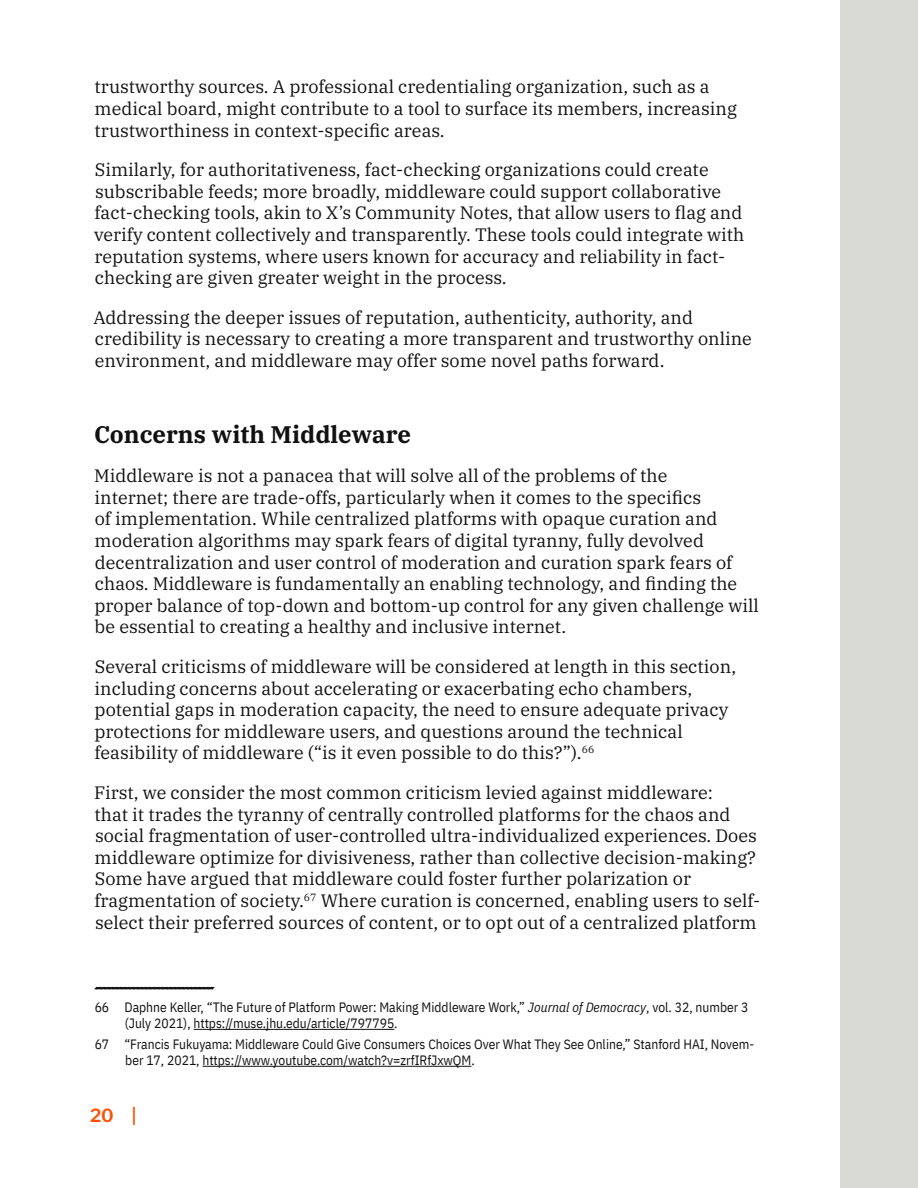
<style>
.page{position:relative;width:918px;height:1188px;background:#fff}
.page>*{position:absolute;margin:0;border:0;box-sizing:border-box;transform-origin:0 0}
.Heading_2{font:700 24px "IBM Plex Serif";color:#111}
.Body_-_No_Hyphen{font:18px/21.6px "IBM Plex Serif";color:#111}
.t1{font:600 18px "Libre Franklin";color:#ff4f00}
.Footnote{font:13.5px/16.2px "IBM Plex Sans Cond";color:#111}
.s1{font-style:italic}
</style>
<div class="page">
<div style="left:840px;top:0;width:78px;height:1188px;background:#d9d9d6"></div>
<svg style="left:94px;top:986px;width:121px;height:4px"></svg>
<hr style="left:194px;top:1029px;width:200px;height:1px;background:#111">
<hr style="left:203px;top:1066px;width:268px;height:1px;background:#111">
<p class="Body_-_No_Hyphen" style="left:94px;top:75px;width:644px">trustworthy sources. A professional credentialing organization, such as a medical board, might contribute to a tool to surface its members, increasing trustworthiness in context-specific areas.</p>
<p class="Body_-_No_Hyphen" style="left:94px;top:158px;width:652px">Similarly, for authoritativeness, fact-checking organizations could create subscribable feeds; more broadly, middleware could support collaborative fact-checking tools, akin to X’s Community Notes, that allow users to flag and verify content collectively and transparently. These tools could integrate with reputation systems, where users known for accuracy and reliability in fact&shy;checking are given greater weight in the process.</p>
<p class="Body_-_No_Hyphen" style="left:93px;top:305px;width:660px">Addressing the deeper issues of reputation, authenticity, authority, and credibility is necessary to creating a more transparent and trustworthy online environment, and middleware may offer some novel paths forward.</p>
<p class="Heading_2" style="left:94px;top:415px;width:318px">Concerns with Middleware</p>
<p class="Body_-_No_Hyphen" style="left:94px;top:464px;width:666px">Middleware is not a panacea that will solve all of the problems of the<br>internet; there are trade-offs, particularly when it comes to the specifics<br>of implementation. While centralized platforms with opaque curation and moderation algorithms may spark fears of digital tyranny, fully devolved decentralization and user control of moderation and curation spark fears of chaos. Middleware is fundamentally an enabling technology, and finding the proper balance of top-down and bottom-up control for any given challenge will be essential to creating a healthy and inclusive internet.</p>
<p class="Body_-_No_Hyphen" style="left:94px;top:654px;width:643px">Several criticisms of middleware will be considered at length in this section, including concerns about accelerating or exacerbating echo chambers, potential gaps in moderation capacity, the need to ensure adequate privacy protections for middleware users, and questions around the technical feasibility of middleware (“is it even possible to do this?”).<sup>66</sup></p>
<p class="Body_-_No_Hyphen" style="left:94px;top:780px;width:667px">First, we consider the most common criticism levied against middleware:<br>that it trades the tyranny of centrally controlled platforms for the chaos and social fragmentation of user-controlled ultra-individualized experiences. Does middleware optimize for divisiveness, rather than collective decision-making?<br>Some have argued that middleware could foster further polarization or fragmentation of society.<sup>67</sup> Where curation is concerned, enabling users to self&shy;select their preferred sources of content, or to opt out of a centralized platform</p>
<p class="Footnote" style="left:125px;top:998px;width:625px;text-indent:-30px">66 Daphne Keller, “The Future of Platform Power: Making Middleware Work,” <span class="s1">Journal of Democracy</span>, vol. 32, number 3 (July 2021), https://muse.jhu.edu/article/797795.</p>
<p class="Footnote" style="left:125px;top:1035px;width:631px;text-indent:-31px">67 “Francis Fukuyama: Middleware Could Give Consumers Choices Over What They See Online,” Stanford HAI, Novem&shy;ber 17, 2021, https://www.youtube.com/watch?v=zrfIRfJxwQM.</p>
<p class="t1" style="left:90px;top:1105px;width:48px">20 |</p>
</div>
